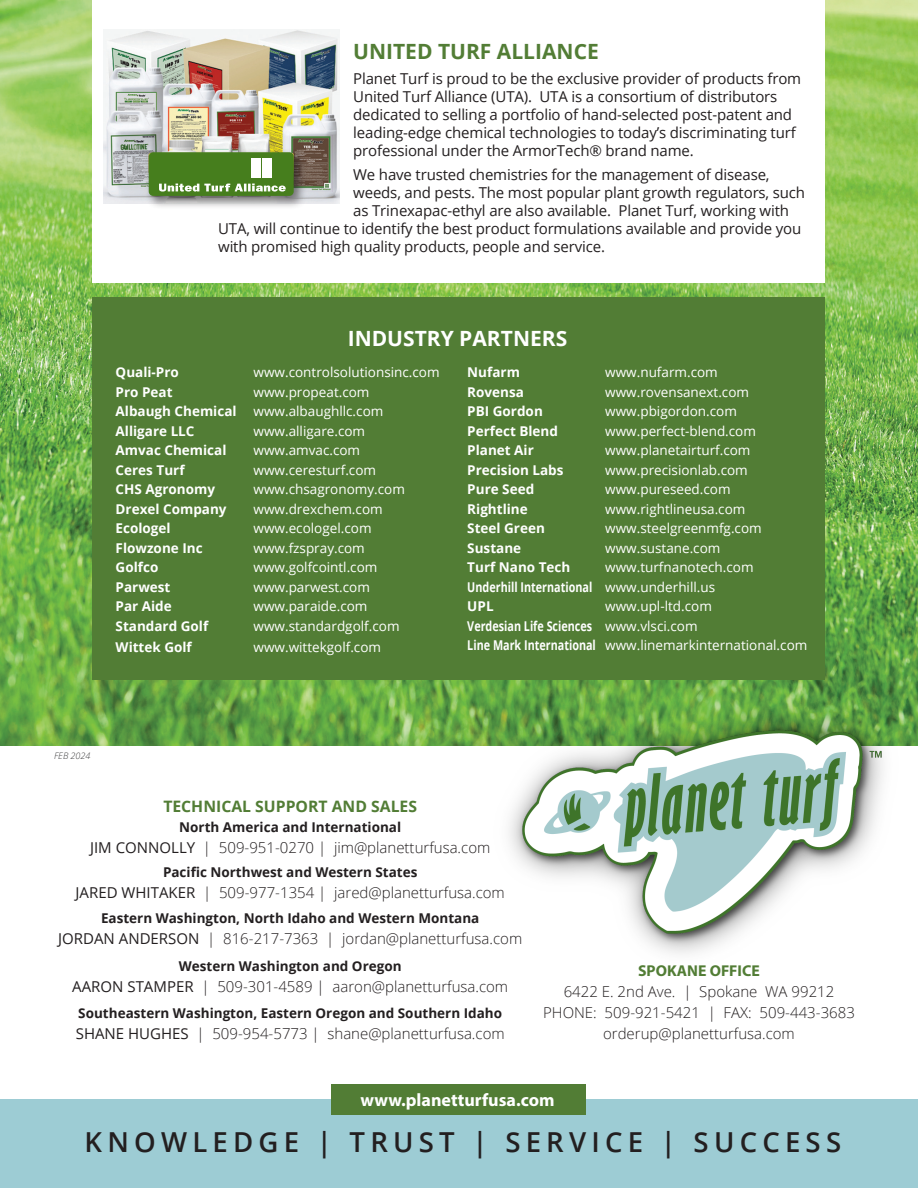
<style>
.page{position:relative;width:918px;height:1188px;background:#fff}
.page>*{position:absolute;margin:0;border:0;box-sizing:border-box;transform-origin:0 0}
.t1{font:600 27.6px "Open Sans";letter-spacing:.19em;color:#231f20}
.t2{font:700 21px "Open Sans";color:#527d35}
.t3{font:700 21px "Open Sans";color:#fff}
.t4{font:700 18px "Myriad Pro";color:#fff}
.t5{font:700 15.75px "Open Sans";color:#527d35}
.t6{font:700 15.75px "Myriad Pro";color:#527d35}
.t7{font:15px/18px "Open Sans";letter-spacing:-.01em;color:#231f20}
.t8{font:300 15px "Open Sans";color:#231f20}
.t9{font:13.5px "Open Sans";color:#fff}
.t10{font:700 13.5px "Open Sans";color:#fff}
.t11{font:700 13.5px "Open Sans";color:#231f20}
.t12{font:700 13.5px "Open Sans";color:#fff;scale:.8 1}
.t13{font:italic 300 9px "Open Sans";color:#3e3e3f}
.s1{font-weight:400}
.s2{font-weight:700}
</style>
<div class="page">
<div style="left:0;top:1100px;width:918px;height:88px;background:#9dccd4"></div>
<img style="left:0;top:0;width:918px;height:745px">
<div style="left:93px;top:0;width:732px;height:283px;background:#fff"></div>
<img style="left:487px;top:695px;width:417px;height:259px">
<div style="left:93px;top:297px;width:732px;height:383px;background:#527d35"></div>
<div style="left:332px;top:1084px;width:254px;height:31px;background:#527d35"></div>
<img style="left:104px;top:30px;width:236px;height:174px">
<div style="left:145px;top:149px;width:163px;height:61px;background:#231f20;opacity:.6"></div>
<div style="left:149px;top:152px;width:145px;height:44px;background:#467e1d;border-radius:4px"></div>
<svg style="left:159px;top:184px;width:127px;height:8px"></svg>
<div style="left:252px;top:158px;width:9px;height:9px;background:#fff"></div>
<div style="left:252px;top:169px;width:9px;height:9px;background:#fff"></div>
<div style="left:262px;top:158px;width:10px;height:9px;background:#fff"></div>
<div style="left:262px;top:169px;width:10px;height:9px;background:#fff"></div>
<p class="t2" style="left:353px;top:36px;width:247px">UNITED TURF ALLIANCE</p>
<p class="t7" style="left:353px;top:69px;width:450px">Planet Turf is proud to be the exclusive provider of products from United Turf Alliance (UTA). UTA is a consortium of distributors dedicated to selling a portfolio of hand-selected post-patent and leading-edge chemical technologies to today’s discriminating turf professional under the ArmorTech® brand name.</p>
<p class="t7" style="left:353px;top:166px;width:418px">We have trusted chemistries for the management of disease,</p>
<p class="t7" style="left:353px;top:184px;width:453px">weeds, and pests. The most popular plant growth regulators, such</p>
<p class="t7" style="left:353px;top:202px;width:437px">as Trinexapac-ethyl are also available. Planet Turf, working with</p>
<p class="t7" style="left:218px;top:220px;width:585px">UTA, will continue to identify the best product formulations available and provide you</p>
<p class="t7" style="left:218px;top:238px;width:388px">with promised high quality products, people and service.</p>
<p class="t3" style="left:348px;top:323px;width:221px">INDUSTRY PARTNERS</p>
<p class="t10" style="left:116px;top:363px;width:65px">Quali-Pro</p>
<p class="t9" style="left:254px;top:363px;width:188px">www.controlsolutionsinc.com</p>
<p class="t10" style="left:116px;top:382px;width:58px">Pro Peat</p>
<p class="t9" style="left:254px;top:383px;width:117px">www.propeat.com</p>
<p class="t10" style="left:116px;top:402px;width:123px">Albaugh Chemical</p>
<p class="t9" style="left:254px;top:402px;width:131px">www.albaughllc.com</p>
<p class="t10" style="left:116px;top:421px;width:80px">Alligare LLC</p>
<p class="t9" style="left:254px;top:422px;width:113px">www.alligare.com</p>
<p class="t10" style="left:116px;top:441px;width:112px">Amvac Chemical</p>
<p class="t9" style="left:254px;top:441px;width:108px">www.amvac.com</p>
<p class="t10" style="left:116px;top:460px;width:70px">Ceres Turf</p>
<p class="t9" style="left:254px;top:461px;width:124px">www.ceresturf.com</p>
<p class="t10" style="left:116px;top:480px;width:101px">CHS Agronomy</p>
<p class="t9" style="left:254px;top:480px;width:153px">www.chsagronomy.com</p>
<p class="t10" style="left:116px;top:499px;width:112px">Drexel Company</p>
<p class="t9" style="left:254px;top:500px;width:131px">www.drexchem.com</p>
<p class="t10" style="left:116px;top:519px;width:57px">Ecologel</p>
<p class="t9" style="left:254px;top:519px;width:119px">www.ecologel.com</p>
<p class="t10" style="left:116px;top:538px;width:89px">Flowzone Inc</p>
<p class="t9" style="left:254px;top:539px;width:113px">www.fzspray.com</p>
<p class="t10" style="left:116px;top:558px;width:44px">Golfco</p>
<p class="t9" style="left:254px;top:558px;width:125px">www.golfcointl.com</p>
<p class="t10" style="left:116px;top:577px;width:56px">Parwest</p>
<p class="t9" style="left:254px;top:578px;width:118px">www.parwest.com</p>
<p class="t10" style="left:116px;top:597px;width:58px">Par Aide</p>
<p class="t9" style="left:254px;top:597px;width:115px">www.paraide.com</p>
<p class="t10" style="left:116px;top:616px;width:94px">Standard Golf</p>
<p class="t9" style="left:254px;top:617px;width:147px">www.standardgolf.com</p>
<p class="t10" style="left:116px;top:638px;width:78px">Wittek Golf</p>
<p class="t9" style="left:254px;top:638px;width:129px">www.wittekgolf.com</p>
<p class="t10" style="left:467px;top:363px;width:54px">Nufarm</p>
<p class="t9" style="left:605px;top:363px;width:114px">www.nufarm.com</p>
<p class="t10" style="left:467px;top:382px;width:58px">Rovensa</p>
<p class="t9" style="left:605px;top:383px;width:145px">www.rovensanext.com</p>
<p class="t10" style="left:467px;top:402px;width:77px">PBI Gordon</p>
<p class="t9" style="left:605px;top:402px;width:133px">www.pbigordon.com</p>
<p class="t10" style="left:467px;top:421px;width:92px">Perfect Blend</p>
<p class="t9" style="left:605px;top:422px;width:152px">www.perfect-blend.com</p>
<p class="t10" style="left:467px;top:441px;width:68px">Planet Air</p>
<p class="t9" style="left:605px;top:441px;width:147px">www.planetairturf.com</p>
<p class="t10" style="left:467px;top:460px;width:98px">Precision Labs</p>
<p class="t9" style="left:605px;top:461px;width:144px">www.precisionlab.com</p>
<p class="t10" style="left:467px;top:480px;width:68px">Pure Seed</p>
<p class="t9" style="left:605px;top:480px;width:127px">www.pureseed.com</p>
<p class="t10" style="left:467px;top:499px;width:62px">Rightline</p>
<p class="t9" style="left:605px;top:500px;width:142px">www.rightlineusa.com</p>
<p class="t10" style="left:467px;top:519px;width:79px">Steel Green</p>
<p class="t9" style="left:605px;top:519px;width:158px">www.steelgreenmfg.com</p>
<p class="t10" style="left:467px;top:538px;width:55px">Sustane</p>
<p class="t9" style="left:605px;top:539px;width:117px">www.sustane.com</p>
<p class="t10" style="left:467px;top:558px;width:105px">Turf Nano Tech</p>
<p class="t9" style="left:605px;top:558px;width:150px">www.turfnanotech.com</p>
<p class="t12" style="left:467px;top:577px;width:311px">Underhill International <span class="s1">www.underhill.us</span></p>
<p class="t10" style="left:467px;top:597px;width:28px">UPL</p>
<p class="t9" style="left:605px;top:597px;width:108px">www.upl-ltd.com</p>
<p class="t12" style="left:467px;top:616px;width:289px">Verdesian Life Sciences <span class="s1">www.vlsci.com</span></p>
<p class="t9" style="left:467px;top:636px;width:342px"><span class="s2">Line Mark International</span> www.linemarkinternational.com</p>
<p class="t13" style="left:54px;top:749px;width:38px">FEB 2024</p>
<p class="t5" style="left:163px;top:795px;width:255px">TECHNICAL SUPPORT AND SALES</p>
<p class="t11" style="left:179px;top:817px;width:223px">North America and International</p>
<p class="t8" style="left:90px;top:837px;width:402px"><span class="s1">JIM CONNOLLY</span> | 509-951-0270 | jim@planetturfusa.com</p>
<p class="t11" style="left:163px;top:863px;width:256px">Pacific Northwest and Western States</p>
<p class="t8" style="left:76px;top:883px;width:431px"><span class="s1">JARED WHITAKER</span> | 509-977-1354 | jared@planetturfusa.com</p>
<p class="t11" style="left:101px;top:909px;width:380px">Eastern Washington, North Idaho and Western Montana</p>
<p class="t8" style="left:58px;top:929px;width:465px"><span class="s1">JORDAN ANDERSON</span> | 816-217-7363 | jordan@planetturfusa.com</p>
<p class="t11" style="left:179px;top:956px;width:224px">Western Washington and Oregon</p>
<p class="t8" style="left:72px;top:976px;width:437px"><span class="s1">AARON STAMPER</span> | 509-301-4589 | aaron@planetturfusa.com</p>
<p class="t11" style="left:78px;top:1003px;width:425px">Southeastern Washington, Eastern Oregon and Southern Idaho</p>
<p class="t8" style="left:76px;top:1023px;width:430px"><span class="s1">SHANE HUGHES</span> | 509-954-5773 | shane@planetturfusa.com</p>
<p class="t6" style="left:638px;top:961px;width:123px">SPOKANE OFFICE</p>
<p class="t8" style="left:564px;top:981px;width:272px">6422 E. 2nd Ave. | Spokane WA 99212</p>
<p class="t8" style="left:543px;top:1002px;width:313px">PHONE: 509-921-5421 | FAX: 509-443-3683</p>
<p class="t8" style="left:603px;top:1023px;width:193px">orderup@planetturfusa.com</p>
<p class="t4" style="left:360px;top:1088px;width:196px">www.planetturfusa.com</p>
<p class="t1" style="left:85px;top:1123px;width:758px">KNOWLEDGE | TRUST | SERVICE | SUCCESS</p>
</div>
